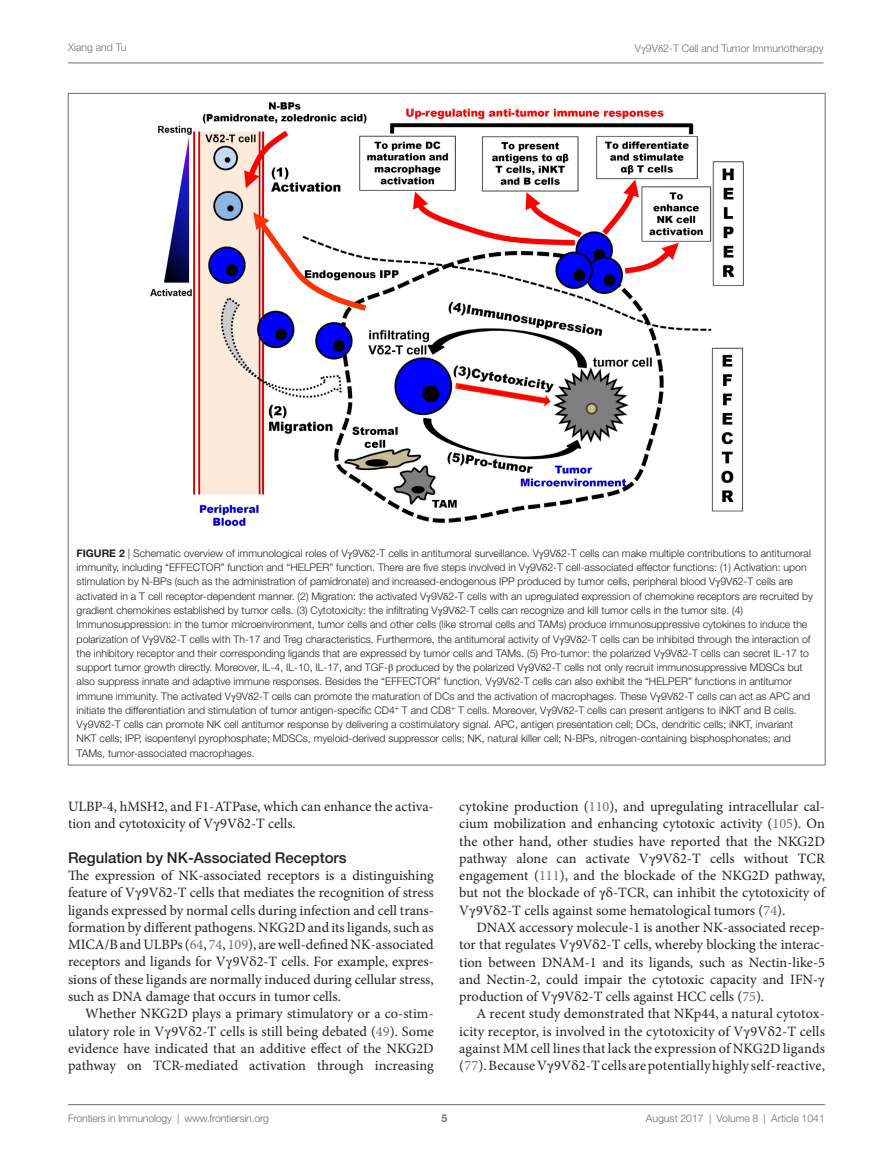
<style>
.page{position:relative;width:893px;height:1170px;background:#fff}
.page>*{position:absolute;margin:0;border:0;box-sizing:border-box;transform-origin:0 0}
.t1{font:500 15px "Helvetica Neue LT Std";color:#231f20}
.t2{font:14.25px/17.2px "Minion Pro";color:#231f20;text-align:justify}
.t3{font:300 10.5px/14.2px "Helvetica Neue LT Std";color:#231f20}
.t4{font:300 10.5px "Helvetica Neue LT Std";color:#6c6d70}
.t5{font:700 10.5px "Helvetica Neue LT Std";color:#6c6d70}
.s1{font-family:"STIX General";font-weight:400}
.s2{font-weight:700}
.s3{font-family:"STIX General"}
.s4{color:#6c6d70}
</style>
<div class="page">
<img style="left:150px;top:102px;width:594px;height:424px">
<hr style="left:68px;top:1104px;width:757px;height:1px;background:#6c6d70">
<hr style="left:68px;top:63px;width:755px;height:1px;background:#6c6d70">
<p class="t4" style="left:68px;top:41px;width:60px">Xiang and Tu</p>
<p class="t4" style="left:635px;top:42px;width:190px">V<span class="s1">γ</span>9V<span class="s1">δ</span>2-T Cell and Tumor Immunotherapy</p>
<p class="t3" style="left:77px;top:546px;width:738px"><span class="s2">FIGURE 2</span> | Schematic overview of immunological roles of V<span class="s1">γ</span>9V<span class="s1">δ</span>2-T cells in antitumoral surveillance. V<span class="s1">γ</span>9V<span class="s1">δ</span>2-T cells can make multiple contributions to antitumoral immunity, including “effector” function and “HELPER” function. There are five steps involved in V<span class="s1">γ</span>9V<span class="s1">δ</span>2-T cell-associated effector functions: (1) Activation: upon stimulation by N-BPs (such as the administration of pamidronate) and increased-endogenous IPP produced by tumor cells, peripheral blood V<span class="s1">γ</span>9V<span class="s1">δ</span>2-T cells are activated in a T cell receptor-dependent manner. (2) Migration: the activated V<span class="s1">γ</span>9V<span class="s1">δ</span>2-T cells with an upregulated expression of chemokine receptors are recruited by gradient chemokines established by tumor cells. (3) Cytotoxicity: the infiltrating V<span class="s1">γ</span>9V<span class="s1">δ</span>2-T cells can recognize and kill tumor cells in the tumor site. (4)<br>Immunosuppression: in the tumor microenvironment, tumor cells and other cells (like stromal cells and TAMs) produce immunosuppressive cytokines to induce the polarization of V<span class="s1">γ</span>9V<span class="s1">δ</span>2-T cells with Th-17 and Treg characteristics. Furthermore, the antitumoral activity of V<span class="s1">γ</span>9V<span class="s1">δ</span>2-T cells can be inhibited through the interaction of the inhibitory receptor and their corresponding ligands that are expressed by tumor cells and TAMs. (5) Pro-tumor: the polarized V<span class="s1">γ</span>9V<span class="s1">δ</span>2-T cells can secret IL-17 to support tumor growth directly. Moreover, IL-4, IL-10, IL-17, and TGF-<span class="s1">β</span> produced by the polarized V<span class="s1">γ</span>9V<span class="s1">δ</span>2-T cells not only recruit immunosuppressive MDSCs but also suppress innate and adaptive immune responses. Besides the “effector” function, V<span class="s1">γ</span>9V<span class="s1">δ</span>2-T cells can also exhibit the “HELPER” functions in antitumor immune immunity. The activated V<span class="s1">γ</span>9V<span class="s1">δ</span>2-T cells can promote the maturation of DCs and the activation of macrophages. These V<span class="s1">γ</span>9V<span class="s1">δ</span>2-T cells can act as APC and initiate the differentiation and stimulation of tumor antigen-specific CD4<sup>+</sup> T and CD8<sup>+</sup> T cells. Moreover, V<span class="s1">γ</span>9V<span class="s1">δ</span>2-T cells can present antigens to iNKT and B cells.<br>V<span class="s1">γ</span>9V<span class="s1">δ</span>2-T cells can promote NK cell antitumor response by delivering a costimulatory signal. APC, antigen presentation cell; DCs, dendritic cells; iNKT, invariant NKT cells; IPP, isopentenyl pyrophosphate; MDSCs, myeloid-derived suppressor cells; NK, natural killer cell; N-BPs, nitrogen-containing bisphosphonates; and TAMs, tumor-associated macrophages.</p>
<h2 class="t2" style="left:68px;top:797px;width:367px">ULBP-4, hMSH2, and F1-ATPase, which can enhance the activa&shy;tion and cytotoxicity of V<span class="s3">γ</span>9V<span class="s3">δ</span>2-T cells.</h2>
<h1 class="t1" style="left:68px;top:848px;width:280px">Regulation by NK-Associated Receptors</h1>
<p class="t2" style="left:68px;top:866px;width:367px">The expression of NK-associated receptors is a distinguishing feature of V<span class="s3">γ</span>9V<span class="s3">δ</span>2-T cells that mediates the recognition of stress ligands expressed by normal cells during infection and cell trans&shy;formation by different pathogens. NKG2D and its ligands, such as MICA/B and ULBPs (<span class="s4">64</span>, <span class="s4">74</span>, <span class="s4">109</span>), are well-defined NK-associated receptors and ligands for V<span class="s3">γ</span>9V<span class="s3">δ</span>2-T cells. For example, expres&shy;sions of these ligands are normally induced during cellular stress, such as DNA damage that occurs in tumor cells.</p>
<p class="t2" style="left:68px;top:1005px;width:367px;text-indent:17px">Whether NKG2D plays a primary stimulatory or a co-stim&shy;ulatory role in V<span class="s3">γ</span>9V<span class="s3">δ</span>2-T cells is still being debated (<span class="s4">49</span>). Some evidence have indicated that an additive effect of the NKG2D pathway on TCR-mediated activation through increasing</p>
<p class="t2" style="left:459px;top:798px;width:367px">cytokine production (<span class="s4">110</span>), and upregulating intracellular cal&shy;cium mobilization and enhancing cytotoxic activity (<span class="s4">105</span>). On the other hand, other studies have reported that the NKG2D pathway alone can activate V<span class="s3">γ</span>9V<span class="s3">δ</span>2-T cells without TCR engagement (<span class="s4">111</span>), and the blockade of the NKG2D pathway, but not the blockade of <span class="s3">γδ</span>-TCR, can inhibit the cytotoxicity of V<span class="s3">γ</span>9V<span class="s3">δ</span>2-T cells against some hematological tumors (<span class="s4">74</span>).</p>
<p class="t2" style="left:459px;top:918px;width:367px;text-indent:17px">DNAX accessory molecule-1 is another NK-associated recep&shy;tor that regulates V<span class="s3">γ</span>9V<span class="s3">δ</span>2-T cells, whereby blocking the interac&shy;tion between DNAM-1 and its ligands, such as Nectin-like-5 and Nectin-2, could impair the cytotoxic capacity and IFN-<span class="s3">γ </span>production of V<span class="s3">γ</span>9V<span class="s3">δ</span>2-T cells against HCC cells (<span class="s4">75</span>).</p>
<p class="t2" style="left:459px;top:1005px;width:367px;text-indent:17px">A recent study demonstrated that NKp44, a natural cytotox&shy;icity receptor, is involved in the cytotoxicity of V<span class="s3">γ</span>9V<span class="s3">δ</span>2-T cells against MM cell lines that lack the expression of NKG2D ligands (<span class="s4">77</span>). Because V<span class="s3">γ</span>9V<span class="s3">δ</span>2-T cells are potentially highly self-reactive,</p>
<p class="t4" style="left:68px;top:1111px;width:203px">Frontiers in Immunology | www.frontiersin.org</p>
<p class="t4" style="left:646px;top:1111px;width:181px">August 2017 | Volume 8 | Article 1041</p>
<p class="t5" style="left:441px;top:1111px;width:7px">5</p>
</div>
